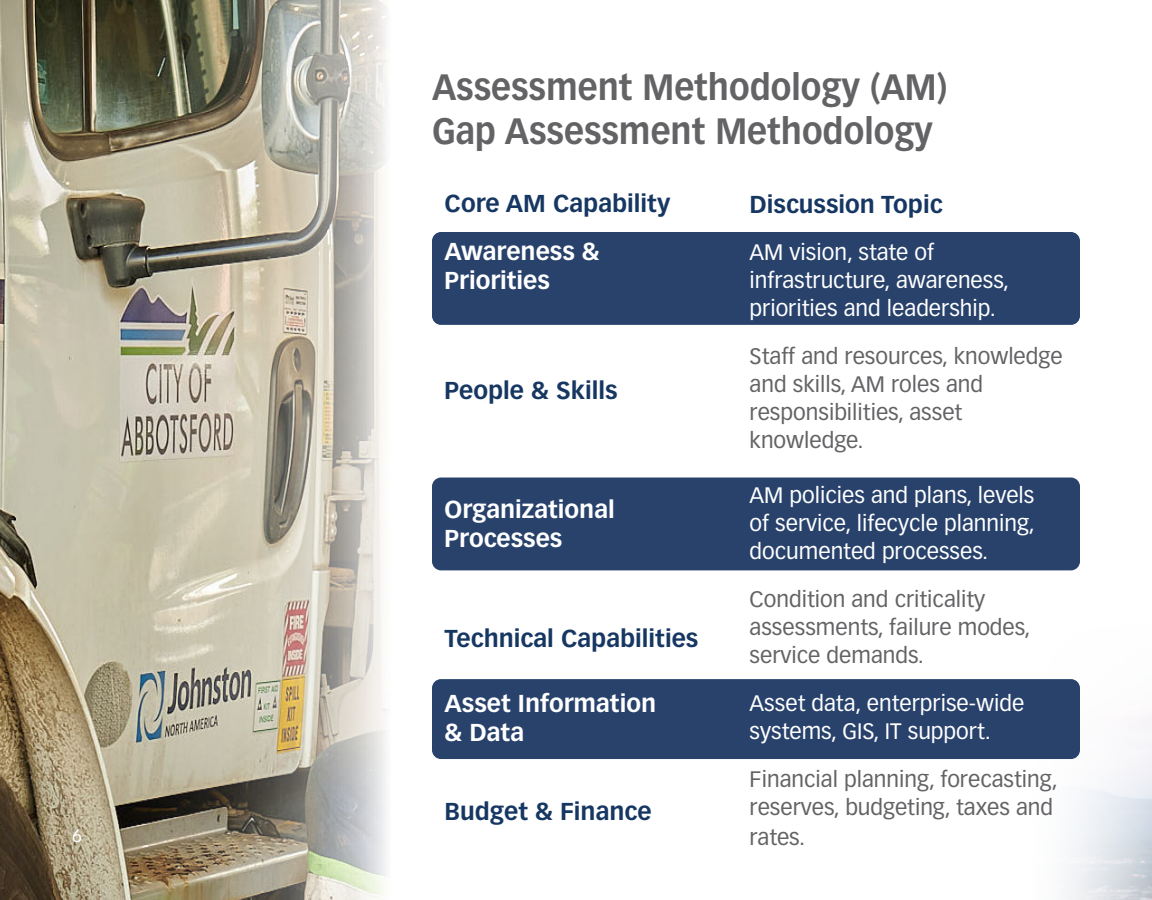
<style>
.page{position:relative;width:1152px;height:900px;background:#fff}
.page>*{position:absolute;margin:0;border:0;box-sizing:border-box;transform-origin:0 0}
.body_copy{font:700 36px/44px "Vectora LT Std";color:#636366;scale:.93 1}
.subheader_22{font:700 24px "Vectora LT Std";color:#173763}
.subheader_22-2{font:700 24px/28.8px "Vectora LT Std";color:#fff}
.subheader_22-3{font:22px/28px "Vectora LT Std";color:#636366}
.subheader_22-4{font:22px/28px "Vectora LT Std";color:#fff}
.subheader_16{font:18px "Vectora LT Std";color:#fff}
</style>
<div class="page">
<div style="left:432px;top:478px;width:648px;height:92px;background:#28426c;border-radius:9px"></div>
<div style="left:432px;top:679px;width:648px;height:80px;background:#28426c;border-radius:9px"></div>
<div style="left:432px;top:232px;width:648px;height:93px;background:#28426c;border-radius:9px"></div>
<img style="left:0;top:0;width:387px;height:900px">
<p class="subheader_16" style="left:72px;top:825px;width:12px">6</p>
<p class="body_copy" style="left:432px;top:65px;width:556px">Assessment Methodology (AM)<br>Gap Assessment Methodology</p>
<p class="subheader_22" style="left:445px;top:189px;width:227px">Core AM Capability</p>
<p class="subheader_22-2" style="left:445px;top:238px;width:157px">Awareness &amp;<br>Priorities</p>
<p class="subheader_22" style="left:445px;top:376px;width:174px">People &amp; Skills</p>
<p class="subheader_22-2" style="left:445px;top:495px;width:172px">Organizational<br>Processes</p>
<p class="subheader_22" style="left:445px;top:624px;width:255px">Technical Capabilities</p>
<p class="subheader_22-2" style="left:445px;top:689px;width:213px">Asset Information &amp; Data</p>
<p class="subheader_22" style="left:445px;top:797px;width:209px">Budget &amp; Finance</p>
<p class="subheader_22" style="left:750px;top:190px;width:195px">Discussion Topic</p>
<p class="subheader_22-4" style="left:750px;top:239px;width:261px">AM vision, state of infrastructure, awareness, priorities and leadership.</p>
<p class="subheader_22-3" style="left:750px;top:343px;width:314px">Staff and resources, knowledge and skills, AM roles and responsibilities, asset knowledge.</p>
<p class="subheader_22-4" style="left:750px;top:482px;width:287px;text-align:justify">AM policies and plans, levels of service, lifecycle planning, documented processes.</p>
<p class="subheader_22-3" style="left:750px;top:585px;width:283px">Condition and criticality assessments, failure modes, service demands.</p>
<p class="subheader_22-4" style="left:750px;top:689px;width:276px">Asset data, enterprise-wide systems, GIS, IT support.</p>
<p class="subheader_22-3" style="left:750px;top:765px;width:310px">Financial planning, forecasting, reserves, budgeting, taxes and</p>
<p class="subheader_22-3" style="left:750px;top:823px;width:57px">rates.</p>
</div>
